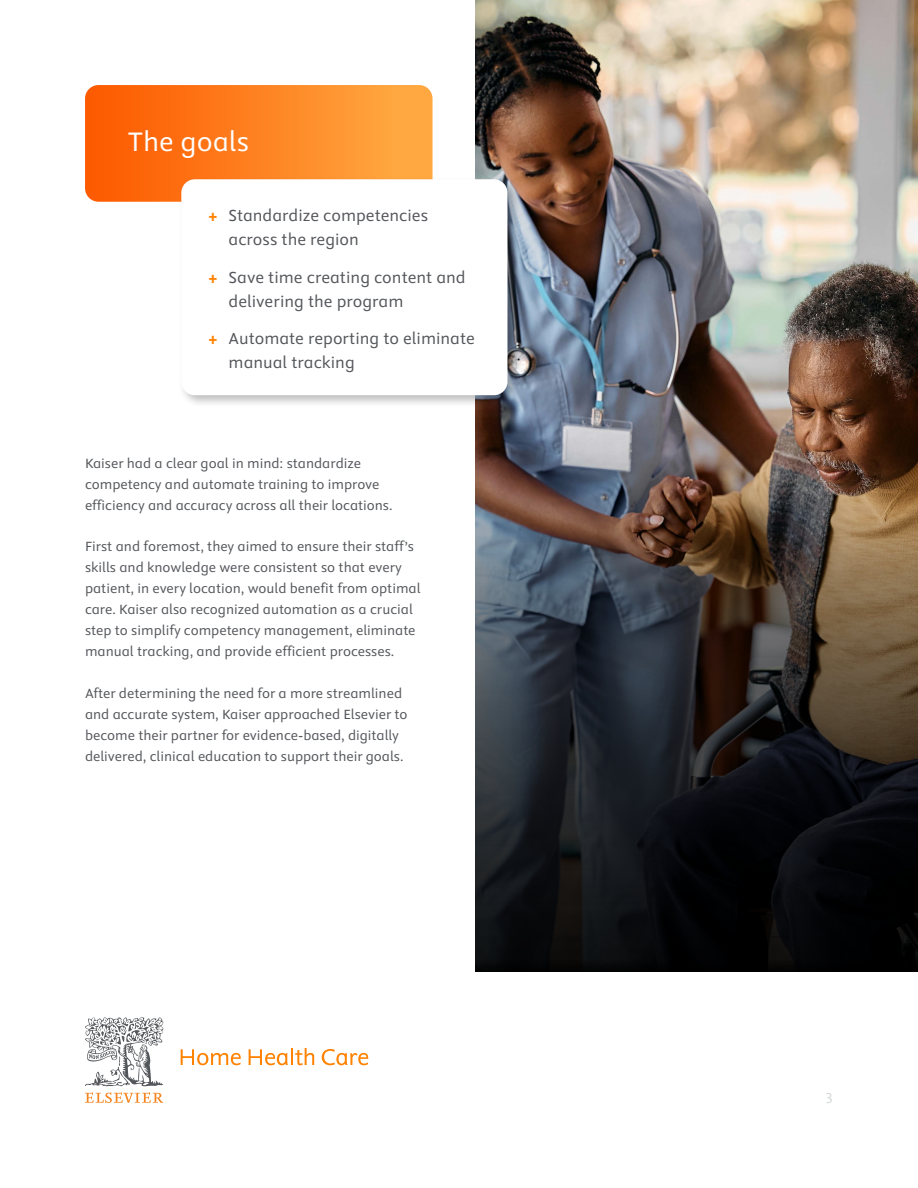
<style>
.page{position:relative;width:918px;height:1188px;background:#fff}
.page>*{position:absolute;margin:0;border:0;box-sizing:border-box;transform-origin:0 0}
.Header_1{font:30px "Elsevier Sans";color:#fff}
.t1{font:18px/24px "Elsevier Sans";color:#54565a}
.Body_copy{font:15px/21px "Elsevier Sans";color:#54565a}
.t2{font:15px "Nexus Sans Offc Pro";color:#d5d7d9}
.s1{font-weight:700;color:#ff8200}
</style>
<div class="page">
<svg style="left:85px;top:1092px;width:78px;height:11px"></svg>
<svg style="left:85px;top:1017px;width:78px;height:69px"></svg>
<svg style="left:181px;top:1049px;width:60px;height:16px"></svg>
<svg style="left:249px;top:1048px;width:65px;height:17px"></svg>
<svg style="left:322px;top:1049px;width:46px;height:16px"></svg>
<img style="left:476px;top:0;width:442px;height:972px">
<svg style="left:85px;top:85px;width:348px;height:117px;background:#fd8020"></svg>
<div style="left:178px;top:176px;width:343px;height:232px;background:#231f20;opacity:.3"></div>
<div style="left:181px;top:179px;width:326px;height:216px;background:#fff;border-radius:14px"></div>
<p class="Header_1" style="left:128px;top:126px;width:123px">The goals</p>
<p class="t1" style="left:229px;top:204px;width:201px;text-indent:-20px"><span class="s1">+</span> Standardize competencies across the region</p>
<p class="t1" style="left:229px;top:266px;width:239px;text-indent:-20px"><span class="s1">+</span> Save time creating content and delivering the program</p>
<p class="t1" style="left:229px;top:327px;width:248px;text-indent:-20px"><span class="s1">+</span> Automate reporting to eliminate manual tracking</p>
<p class="Body_copy" style="left:85px;top:453px;width:309px">Kaiser had a clear goal in mind: standardize competency and automate training to improve efficiency and accuracy across all their locations.</p>
<p class="Body_copy" style="left:85px;top:537px;width:337px">First and foremost, they aimed to ensure their staff’s skills and knowledge were consistent so that every patient, in every location, would benefit from optimal care. Kaiser also recognized automation as a crucial step to simplify competency management, eliminate manual tracking, and provide efficient processes.</p>
<p class="Body_copy" style="left:85px;top:683px;width:324px">After determining the need for a more streamlined and accurate system, Kaiser approached Elsevier to become their partner for evidence-based, digitally delivered, clinical education to support their goals.</p>
<p class="t2" style="left:825px;top:1087px;width:9px">3</p>
</div>
